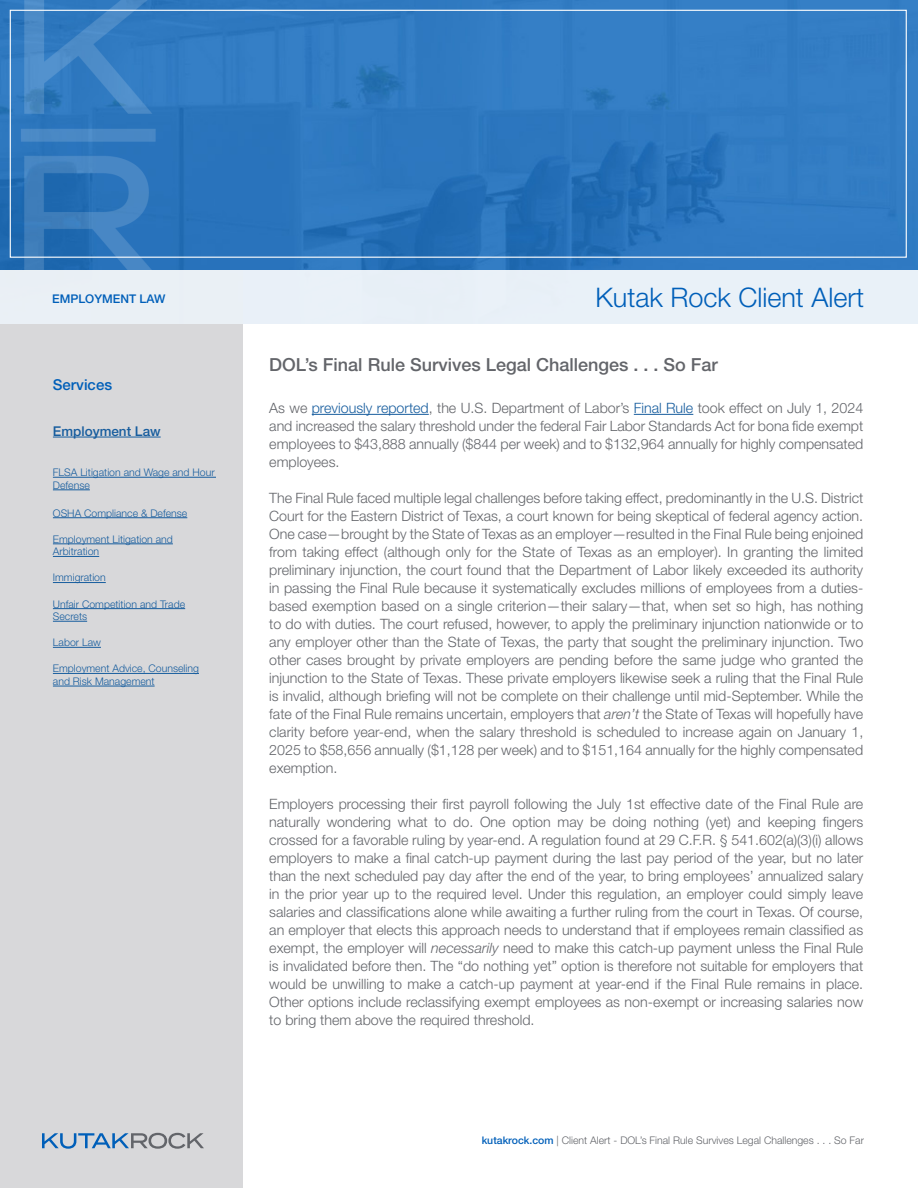
<style>
.page{position:relative;width:918px;height:1188px;background:#fff}
.page>*{position:absolute;margin:0;border:0;box-sizing:border-box;transform-origin:0 0}
.t1{font:300 27px "Helvetica Neue LT Std";color:#005fb9}
.t2{font:500 18px "Helvetica Neue LT Std";color:#63656a}
.t3{font:500 15px "Helvetica Neue LT Std";color:#005fb9}
.t4{font:300 14.25px/18px "Helvetica Neue LT Std";color:#63656a;text-align:justify}
.t5{font:500 13.5px "Helvetica Neue LT Std";color:#175d9e}
.t6{font:500 12px "Helvetica Neue LT Std";color:#005fb9}
.t7{font:300 10.5px/12.6px "Helvetica Neue LT Std";color:#175d9e}
.t8{font:300 10.5px "Helvetica Neue LT Std";color:#63656a}
.s1{color:#175d9e}
.s2{font-style:italic}
.s3{font-weight:500;color:#005fb9}
</style>
<div class="page">
<img style="left:0;top:0;width:918px;height:270px">
<div style="left:0;top:270px;width:243px;height:918px;background:#d8d8da"></div>
<svg style="left:42px;top:1133px;width:162px;height:16px"></svg>
<hr style="left:312px;top:414px;width:117px;height:1px;background:#175d9e">
<hr style="left:634px;top:414px;width:59px;height:1px;background:#175d9e">
<div style="left:0;top:270px;width:918px;height:54px;background:#e9f0f8"></div>
<hr style="left:53px;top:437px;width:108px;height:1px;background:#175d9e">
<hr style="left:53px;top:477px;width:163px;height:1px;background:#175d9e">
<hr style="left:53px;top:490px;width:37px;height:1px;background:#175d9e">
<hr style="left:53px;top:517px;width:134px;height:1px;background:#175d9e">
<hr style="left:53px;top:544px;width:120px;height:1px;background:#175d9e">
<hr style="left:53px;top:556px;width:46px;height:1px;background:#175d9e">
<hr style="left:53px;top:582px;width:53px;height:1px;background:#175d9e">
<hr style="left:53px;top:608px;width:132px;height:1px;background:#175d9e">
<hr style="left:53px;top:621px;width:34px;height:1px;background:#175d9e">
<hr style="left:53px;top:647px;width:48px;height:1px;background:#175d9e">
<hr style="left:53px;top:673px;width:146px;height:1px;background:#175d9e">
<hr style="left:53px;top:686px;width:102px;height:1px;background:#175d9e">
<img style="left:16px;top:0;width:146px;height:270px">
<p class="t6" style="left:52px;top:292px;width:115px">EMPLOYMENT LAW</p>
<p class="t3" style="left:53px;top:376px;width:61px">Services</p>
<p class="t5" style="left:53px;top:423px;width:109px">Employment Law</p>
<p class="t7" style="left:53px;top:466px;width:163px">FLSA Litigation and Wage and Hour<br>Defense</p>
<p class="t7" style="left:53px;top:506px;width:136px">OSHA Compliance &amp; Defense</p>
<p class="t7" style="left:53px;top:533px;width:121px">Employment Litigation and<br>Arbitration</p>
<p class="t7" style="left:53px;top:571px;width:54px">Immigration</p>
<p class="t7" style="left:53px;top:597px;width:134px">Unfair Competition and Trade<br>Secrets</p>
<p class="t7" style="left:53px;top:636px;width:50px">Labor Law</p>
<p class="t7" style="left:53px;top:662px;width:148px">Employment Advice, Counseling and Risk Management</p>
<p class="t1" style="left:595px;top:281px;width:270px">Kutak Rock Client Alert</p>
<p class="t2" style="left:269px;top:354px;width:450px">DOL’s Final Rule Survives Legal Challenges . . . So Far</p>
<p class="t4" style="left:269px;top:399px;width:596px">As we <span class="s1">previously reported</span>, the U.S. Department of Labor’s <span class="s1">Final Rule</span> took effect on July 1, 2024 and increased the salary threshold under the federal Fair Labor Standards Act for bona fide exempt employees to $43,888 annually ($844 per week) and to $132,964 annually for highly compensated employees.</p>
<p class="t4" style="left:269px;top:489px;width:596px">The Final Rule faced multiple legal challenges before taking effect, predominantly in the U.S. District Court for the Eastern District of Texas, a court known for being skeptical of federal agency action.<br>One case—brought by the State of Texas as an employer—resulted in the Final Rule being enjoined from taking effect (although only for the State of Texas as an employer). In granting the limited preliminary injunction, the court found that the Department of Labor likely exceeded its authority in passing the Final Rule because it systematically excludes millions of employees from a duties&shy;based exemption based on a single criterion—their salary—that, when set so high, has nothing to do with duties. The court refused, however, to apply the preliminary injunction nationwide or to any employer other than the State of Texas, the party that sought the preliminary injunction. Two other cases brought by private employers are pending before the same judge who granted the injunction to the State of Texas. These private employers likewise seek a ruling that the Final Rule is invalid, although briefing will not be complete on their challenge until mid-September. While the fate of the Final Rule remains uncertain, employers that <span class="s2">aren’t</span> the State of Texas will hopefully have clarity before year-end, when the salary threshold is scheduled to increase again on January 1, 2025 to $58,656 annually ($1,128 per week) and to $151,164 annually for the highly compensated exemption.</p>
<p class="t4" style="left:269px;top:795px;width:596px">Employers processing their first payroll following the July 1st effective date of the Final Rule are naturally wondering what to do. One option may be doing nothing (yet) and keeping fingers crossed for a favorable ruling by year-end. A regulation found at 29 C.F.R. § 541.602(a)(3)(i) allows employers to make a final catch-up payment during the last pay period of the year, but no later than the next scheduled pay day after the end of the year, to bring employees’ annualized salary in the prior year up to the required level. Under this regulation, an employer could simply leave salaries and classifications alone while awaiting a further ruling from the court in Texas. Of course, an employer that elects this approach needs to understand that if employees remain classified as exempt, the employer will <span class="s2">necessarily</span> need to make this catch-up payment unless the Final Rule is invalidated before then. The “do nothing yet” option is therefore not suitable for employers that would be unwilling to make a catch-up payment at year-end if the Final Rule remains in place.<br>Other options include reclassifying exempt employees as non-exempt or increasing salaries now to bring them above the required threshold.</p>
<p class="t8" style="left:482px;top:1134px;width:384px"><span class="s3">kutakrock.com</span> | Client Alert - DOL’s Final Rule Survives Legal Challenges . . . So Far</p>
</div>
